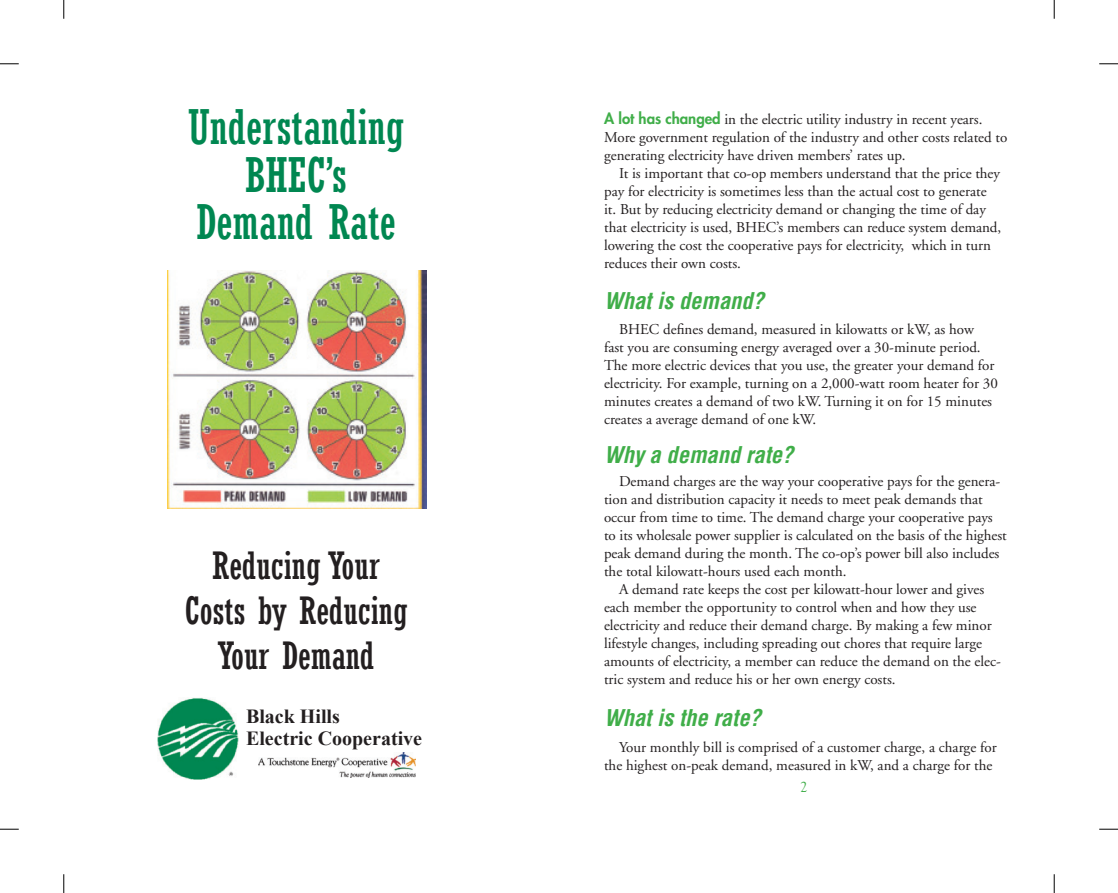
<style>
.page{position:relative;width:1118px;height:893px;background:#fff}
.page>*{position:absolute;margin:0;border:0;box-sizing:border-box;transform-origin:0 0}
.t1{font:condensed 47.5px/47.5px "Rockwell";color:#008751;text-align:center}
.t2{font:condensed 37.5px/45px "Rockwell";color:#231f20;text-align:center}
.t3{font:italic 700 condensed 22.5px "Helvetica";color:#40ae49}
.t4{font:700 20px/22.5px "Times New Roman";color:#231f20}
.t5{font:15px/18px "Adobe Garamond";color:#231f20}
.t6{font:15px "Goudy Old Style T";color:#40ae49}
.s1{font-family:"Futura";font-weight:800;color:#40ae49}
</style>
<div class="page">
<img style="left:157px;top:698px;width:81px;height:81px">
<img style="left:167px;top:271px;width:259px;height:237px">
<img style="left:258px;top:752px;width:158px;height:25px">
<svg style="left:0;top:63px;width:19px;height:2px"></svg>
<svg style="left:1099px;top:63px;width:19px;height:2px"></svg>
<svg style="left:0;top:828px;width:19px;height:2px"></svg>
<svg style="left:1099px;top:828px;width:19px;height:2px"></svg>
<svg style="left:63px;top:0;width:2px;height:19px"></svg>
<svg style="left:63px;top:874px;width:2px;height:18px"></svg>
<svg style="left:1053px;top:0;width:2px;height:19px"></svg>
<svg style="left:1053px;top:874px;width:2px;height:18px"></svg>
<h1 class="t1" style="left:188px;top:104px;width:217px">Understanding<br>BHEC’s<br>Demand Rate</h1>
<h2 class="t2" style="left:185px;top:543px;width:224px">Reducing Your<br>Costs by Reducing<br>Your Demand</h2>
<h3 class="t4" style="left:246px;top:704px;width:178px">Black Hills<br>Electric Cooperative</h3>
<p class="t5" style="left:604px;top:110px;width:405px"><span class="s1">A lot has changed</span> in the electric utility industry in recent years.<br>More government regulation of the industry and other costs related to generating electricity have driven members’ rates up.</p>
<p class="t5" style="left:604px;top:164px;width:399px;text-indent:15px">It is important that co-op members understand that the price they pay for electricity is sometimes less than the actual cost to generate it. But by reducing electricity demand or changing the time of day that electricity is used, BHEC’s members can reduce system demand, lowering the cost the cooperative pays for electricity, which in turn reduces their own costs.</p>
<h3 class="t3" style="left:604px;top:286px;width:161px">What is demand?</h3>
<p class="t5" style="left:604px;top:321px;width:395px;text-indent:15px">BHEC defines demand, measured in kilowatts or kW, as how<br>fast you are consuming energy averaged over a 30-minute period.<br>The more electric devices that you use, the greater your demand for electricity. For example, turning on a 2,000-watt room heater for 30 minutes creates a demand of two kW. Turning it on for 15 minutes creates a average demand of one kW.</p>
<h3 class="t3" style="left:604px;top:439px;width:191px">Why a demand rate?</h3>
<p class="t5" style="left:619px;top:472px;width:383px">Demand charges are the way your cooperative pays for the genera-</p>
<p class="t5" style="left:604px;top:490px;width:380px">tion and distribution capacity it needs to meet peak demands that</p>
<p class="t5" style="left:604px;top:508px;width:390px">occur from time to time. The demand charge your cooperative pays</p>
<p class="t5" style="left:604px;top:526px;width:404px">to its wholesale power supplier is calculated on the basis of the highest</p>
<p class="t5" style="left:604px;top:544px;width:397px">peak demand during the month. The co-op’s power bill also includes</p>
<p class="t5" style="left:604px;top:562px;width:244px">the total kilowatt-hours used each month.</p>
<p class="t5" style="left:619px;top:580px;width:367px">A demand rate keeps the cost per kilowatt-hour lower and gives</p>
<p class="t5" style="left:604px;top:598px;width:374px">each member the opportunity to control when and how they use</p>
<p class="t5" style="left:604px;top:616px;width:398px">electricity and reduce their demand charge. By making a few minor lifestyle changes, including spreading out chores that require large amounts of electricity, a member can reduce the demand on the elec&shy;tric system and reduce his or her own energy costs.</p>
<h3 class="t3" style="left:604px;top:703px;width:158px">What is the rate?</h3>
<p class="t5" style="left:604px;top:739px;width:394px;text-align:right">Your monthly bill is comprised of a customer charge, a charge for the highest on-peak demand, measured in kW, and a charge for the</p>
<p class="t6" style="left:800px;top:779px;width:9px">2</p>
</div>
